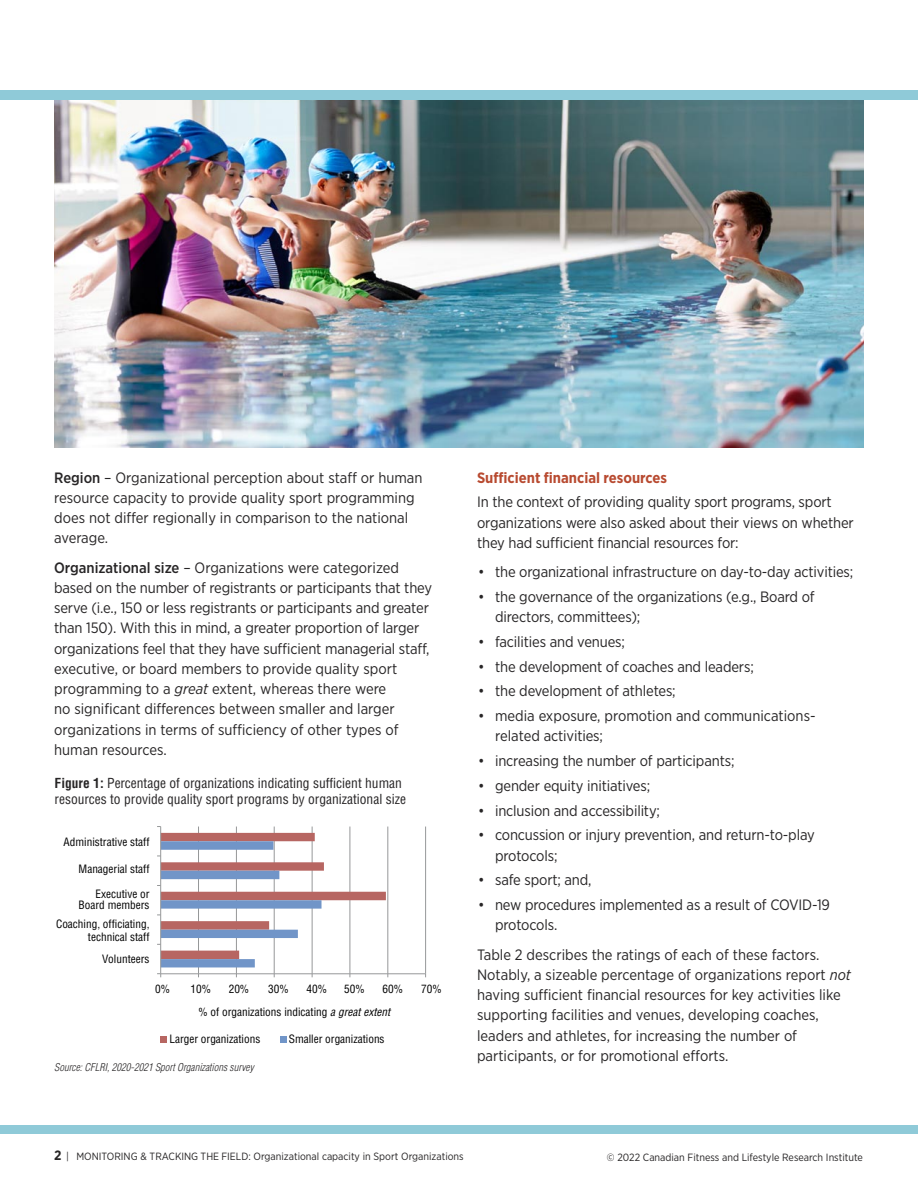
<style>
.page{position:relative;width:918px;height:1188px;background:#fff}
.page>*{position:absolute;margin:0;border:0;box-sizing:border-box;transform-origin:0 0}
.t1{font:15px/20.2px "Gotham Narrow";letter-spacing:-.01em;color:#272526}
.t2{font:700 15px "Gotham Narrow";color:#b84a30}
.t3{font:condensed 13.5px/16.2px "Helvetica";color:#272526}
.t4{font:condensed 11.25px/11.2px "Helvetica";color:#000;text-align:right}
.t5{font:10.5px "Gotham Narrow";color:#272526}
.t6{font:italic 300 condensed 10.5px "Helvetica";color:#272526}
.s1{font-weight:500}
.s2{font-style:italic}
.s3{font-weight:700}
.s4{font-weight:700;font-size:13.5px}
</style>
<div class="page">
<img style="left:54px;top:100px;width:810px;height:348px">
<div style="left:0;top:90px;width:918px;height:10px;background:#8fcad8"></div>
<svg style="left:161px;top:1037px;width:6px;height:6px"></svg>
<svg style="left:280px;top:1037px;width:6px;height:6px"></svg>
<hr style="left:198px;top:827px;width:1px;height:147px;background:#969899">
<hr style="left:236px;top:827px;width:1px;height:147px;background:#969899">
<hr style="left:274px;top:827px;width:1px;height:147px;background:#969899">
<hr style="left:312px;top:827px;width:1px;height:147px;background:#969899">
<hr style="left:349px;top:827px;width:1px;height:147px;background:#969899">
<hr style="left:387px;top:827px;width:1px;height:147px;background:#969899">
<hr style="left:425px;top:827px;width:1px;height:147px;background:#969899">
<hr style="left:161px;top:973px;width:265px;height:1px;background:#969899">
<hr style="left:160px;top:827px;width:1px;height:147px;background:#969899">
<svg style="left:157px;top:833px;width:229px;height:134px"></svg>
<div style="left:0;top:1125px;width:918px;height:9px;background:#8fcad8"></div>
<p class="t1" style="left:54px;top:468px;width:370px"><span class="s1">Region</span> – Organizational perception about staff or human resource capacity to provide quality sport programming does not differ regionally in comparison to the national average.</p>
<p class="t1" style="left:54px;top:558px;width:379px"><span class="s1">Organizational size</span> – Organizations were categorized based on the number of registrants or participants that they serve (i.e., 150 or less registrants or participants and greater than 150). With this in mind, a greater proportion of larger organizations feel that they have sufficient managerial staff, executive, or board members to provide quality sport programming to a <span class="s2">great</span> extent, whereas there were<br>no significant differences between smaller and larger organizations in terms of sufficiency of other types of human resources.</p>
<p class="t3" style="left:55px;top:776px;width:353px"><span class="s3">Figure 1:</span> Percentage of organizations indicating sufficient human resources to provide quality sport programs by organizational size</p>
<p class="t4" style="left:64px;top:837px;width:87px">Administrative staff</p>
<p class="t4" style="left:79px;top:864px;width:72px">Managerial staff</p>
<p class="t4" style="left:79px;top:889px;width:72px">Executive or<br>Board members</p>
<p class="t4" style="left:56px;top:919px;width:95px;line-height:12.3px">Coaching, officiating, technical staff</p>
<p class="t4" style="left:102px;top:954px;width:49px">Volunteers</p>
<p class="t4" style="left:155px;top:984px;width:16px">0%</p>
<p class="t4" style="left:190px;top:984px;width:22px">10%</p>
<p class="t4" style="left:229px;top:984px;width:22px">20%</p>
<p class="t4" style="left:268px;top:984px;width:22px">30%</p>
<p class="t4" style="left:306px;top:984px;width:22px">40%</p>
<p class="t4" style="left:344px;top:984px;width:22px">50%</p>
<p class="t4" style="left:382px;top:984px;width:22px">60%</p>
<p class="t4" style="left:421px;top:984px;width:22px">70%</p>
<p class="t4" style="left:198px;top:1007px;width:193px">% of organizations indicating <span class="s2">a great extent</span></p>
<p class="t4" style="left:169px;top:1034px;width:92px">Larger organizations</p>
<p class="t4" style="left:289px;top:1034px;width:97px">Smaller organizations</p>
<p class="t6" style="left:54px;top:1063px;width:203px">Source:CFLRI,2020-2021 SportOrganizations survey</p>
<p class="t2" style="left:477px;top:471px;width:192px">Sufficient financial resources</p>
<p class="t1" style="left:477px;top:493px;width:378px">In the context of providing quality sport programs, sport organizations were also asked about their views on whether they had sufficient financial resources for:</p>
<p class="t1" style="left:478px;top:563px;width:377px">• the organizational infrastructure on day-to-day activities;</p>
<p class="t1" style="left:495px;top:587px;width:321px;text-indent:-17px">• the governance of the organizations (e.g., Board of directors, committees);</p>
<p class="t1" style="left:478px;top:632px;width:148px">• facilities and venues;</p>
<p class="t1" style="left:478px;top:657px;width:277px">• the development of coaches and leaders;</p>
<p class="t1" style="left:478px;top:682px;width:199px">• the development of athletes;</p>
<p class="t1" style="left:495px;top:707px;width:322px;text-indent:-17px">• media exposure, promotion and communications&shy;related activities;</p>
<p class="t1" style="left:478px;top:752px;width:258px">• increasing the number of participants;</p>
<p class="t1" style="left:478px;top:776px;width:174px">• gender equity initiatives;</p>
<p class="t1" style="left:478px;top:801px;width:183px">• inclusion and accessibility;</p>
<p class="t1" style="left:495px;top:826px;width:321px;text-indent:-17px">• concussion or injury prevention, and return-to-play protocols;</p>
<p class="t1" style="left:478px;top:871px;width:115px">• safe sport; and,</p>
<p class="t1" style="left:495px;top:896px;width:337px;text-indent:-17px">• new procedures implemented as a result of COVID-19 protocols.</p>
<p class="t1" style="left:477px;top:945px;width:375px">Table 2 describes the ratings of each of these factors.<br>Notably, a sizeable percentage of organizations report <span class="s2">not </span>having sufficient financial resources for key activities like supporting facilities and venues, developing coaches, leaders and athletes, for increasing the number of participants, or for promotional efforts.</p>
<p class="t5" style="left:54px;top:1153px;width:411px"><span class="s4">2</span> | MONITORING &amp; TRACKING THE FIELD: Organizational capacity in Sport Organizations</p>
<p class="t5" style="left:607px;top:1153px;width:257px">© 2022 Canadian Fitness and Lifestyle Research Institute</p>
</div>
